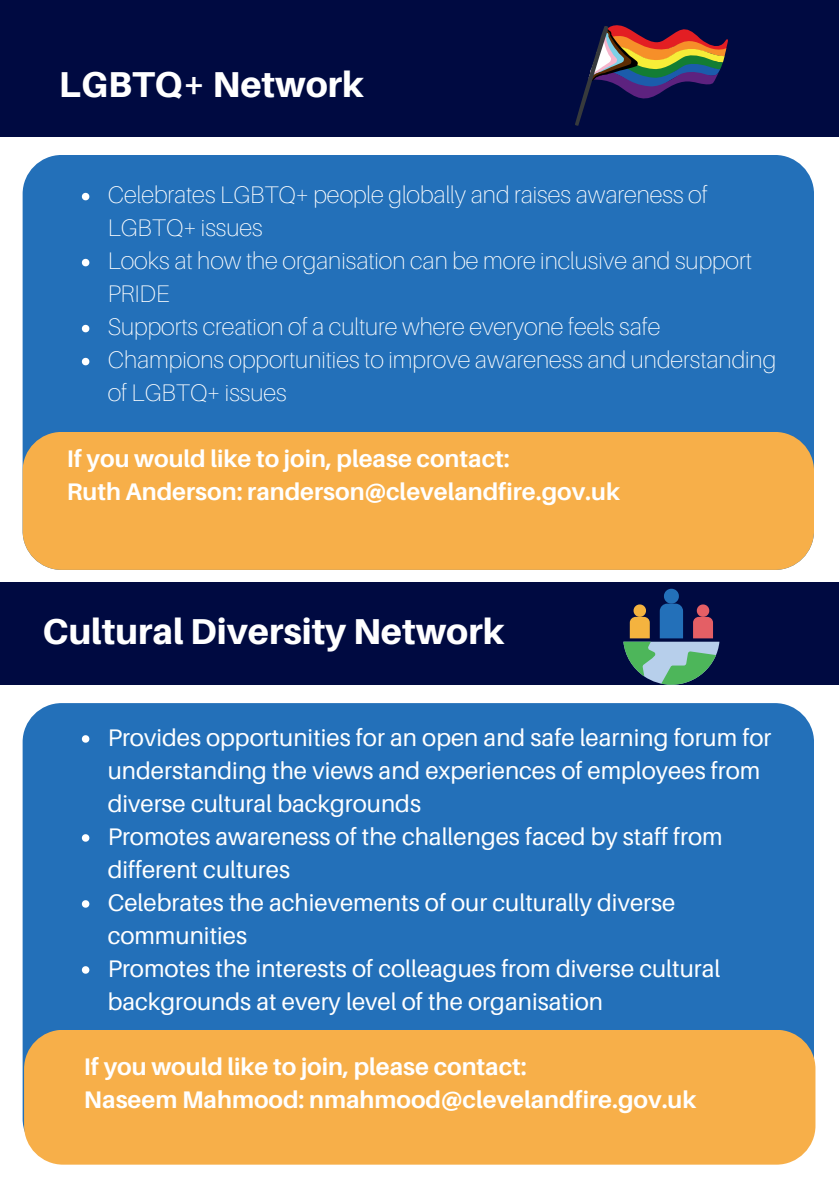
<style>
.page{position:relative;width:839px;height:1191px;background:#fff}
.page>*{position:absolute;margin:0;border:0;box-sizing:border-box;transform-origin:0 0}
.t1{font:800 36px "Aileron";color:#fff}
.t2{font:24px/33px "Aileron";color:#fff}
.t3{font:100 24px/33px "Aileron";color:#fff}
.t4{font:700 24px/33px "Aileron";color:#fff}
</style>
<div class="page">
<div style="left:0;top:0;width:838px;height:136px;background:#000a41"></div>
<div style="left:23px;top:155px;width:791px;height:415px;background:#2370b9;border-radius:39px"></div>
<div style="left:0;top:582px;width:838px;height:103px;background:#000a41"></div>
<div style="left:23px;top:703px;width:791px;height:455px;background:#2370b9;border-radius:39px"></div>
<div style="left:23px;top:432px;width:791px;height:138px;background:#f7af49;border-radius:39px"></div>
<div style="left:24px;top:1030px;width:791px;height:135px;background:#f7af49;border-radius:39px"></div>
<svg style="left:575px;top:25px;width:153px;height:101px"></svg>
<svg style="left:623px;top:589px;width:96px;height:96px"></svg>
<svg style="left:82px;top:735px;width:7px;height:8px"></svg>
<svg style="left:82px;top:834px;width:7px;height:8px"></svg>
<svg style="left:82px;top:900px;width:7px;height:8px"></svg>
<svg style="left:82px;top:966px;width:7px;height:8px"></svg>
<svg style="left:82px;top:193px;width:7px;height:7px"></svg>
<svg style="left:82px;top:259px;width:7px;height:7px"></svg>
<svg style="left:82px;top:325px;width:7px;height:7px"></svg>
<svg style="left:82px;top:358px;width:7px;height:7px"></svg>
<h1 class="t1" style="left:59px;top:64px;width:306px">LGBTQ+ Network</h1>
<p class="t3" style="left:108px;top:179px;width:670px">Celebrates LGBTQ+ people globally and raises awareness of LGBTQ+ issues<br>Looks at how the organisation can be more inclusive and support PRIDE<br>Supports creation of a culture where everyone feels safe Champions opportunities to improve awareness and understanding of LGBTQ+ issues</p>
<p class="t4" style="left:67px;top:443px;width:554px">If you would like to join, please contact:<br>Ruth Anderson: randerson@clevelandfire.gov.uk</p>
<h1 class="t1" style="left:43px;top:611px;width:463px">Cultural Diversity Network</h1>
<p class="t2" style="left:108px;top:721px;width:665px">Provides opportunities for an open and safe learning forum for understanding the views and experiences of employees from diverse cultural backgrounds<br>Promotes awareness of the challenges faced by staff from different cultures<br>Celebrates the achievements of our culturally diverse communities<br>Promotes the interests of colleagues from diverse cultural backgrounds at every level of the organisation</p>
<p class="t4" style="left:84px;top:1051px;width:614px">If you would like to join, please contact:<br>Naseem Mahmood: nmahmood@clevelandfire.gov.uk</p>
</div>
